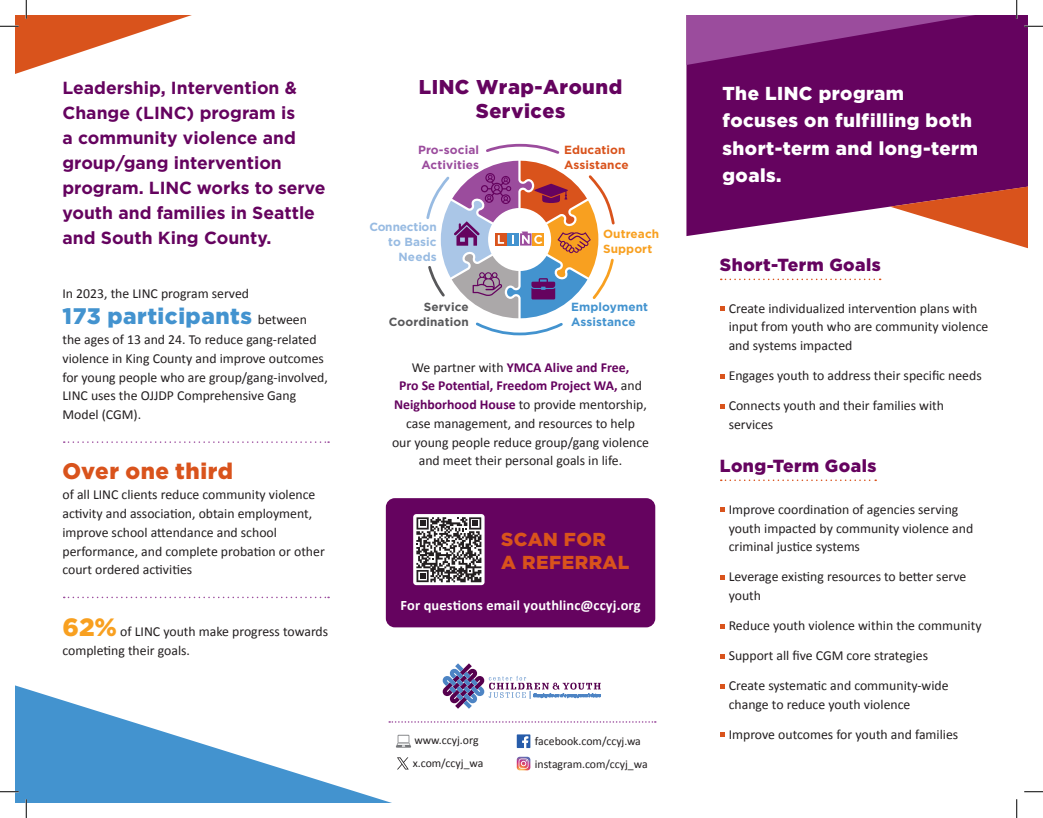
<style>
.page{position:relative;width:1043px;height:818px;background:#fff}
.page>*{position:absolute;margin:0;border:0;box-sizing:border-box;transform-origin:0 0}
.t1{font:900 22.5px "Gotham";letter-spacing:.025em;color:#4393cf}
.t2{font:900 22.5px "Gotham";letter-spacing:.025em;color:#d9531c}
.t3{font:900 20px/23.8px "Gotham";letter-spacing:.025em;color:#65035f;text-align:center}
.t4{font:900 18.75px/27.5px "Gotham";letter-spacing:.025em;color:#fff}
.t5{font:900 18.75px/23.8px "Gotham";letter-spacing:.025em;color:#d9531c}
.t6{font:700 17.5px/25px "Gotham";color:#65035f}
.t7{font:900 17.5px "Gotham";letter-spacing:.025em;color:#65035f}
.t8{font:700 14.38px "Calibri";letter-spacing:.01em;color:#fff}
.t9{font:13.75px/18.8px "Calibri";color:#231f20}
.t10{font:11.75px/22.4px "Calibri";color:#231f20}
.t11{font:700 11.75px/14.8px "Gotham";letter-spacing:.01em;color:#98bbe2;text-align:right}
.t12{font:700 11.75px/14.8px "Gotham";letter-spacing:.01em;color:#4393cf}
.t13{font:700 11.75px/14.8px "Gotham";letter-spacing:.01em;color:#9b4c9d}
.t14{font:700 11.75px/14.8px "Gotham";letter-spacing:.01em;color:#d9531c}
.t15{font:700 11.75px/14.8px "Gotham";letter-spacing:.01em;color:#58585a;text-align:right}
.t16{font:700 11.75px/14.8px "Gotham";letter-spacing:.01em;color:#f8a020}
.t17{font:italic 300 condensed 4.62px "Univers";color:#4d84c4}
.s1{font-family:"Calibri";font-weight:400;font-size:13.75px;color:#231f20}
.s2{font-family:"Gotham";font-weight:900;font-size:25px;color:#f8a020}
.s3{font-weight:700;color:#65035f}
</style>
<div class="page">
<svg style="left:64px;top:441px;width:265px;height:2px"></svg>
<svg style="left:64px;top:596px;width:265px;height:2px"></svg>
<div style="left:686px;top:15px;width:341px;height:221px;background:#65035f"></div>
<svg style="left:890px;top:186px;width:137px;height:62px"></svg>
<svg style="left:720px;top:306px;width:4px;height:5px"></svg>
<svg style="left:720px;top:374px;width:4px;height:4px"></svg>
<svg style="left:720px;top:404px;width:4px;height:4px"></svg>
<svg style="left:720px;top:507px;width:4px;height:5px"></svg>
<svg style="left:720px;top:575px;width:4px;height:4px"></svg>
<svg style="left:720px;top:624px;width:4px;height:4px"></svg>
<svg style="left:720px;top:654px;width:4px;height:4px"></svg>
<svg style="left:720px;top:684px;width:4px;height:4px"></svg>
<svg style="left:720px;top:732px;width:4px;height:5px"></svg>
<svg style="left:686px;top:15px;width:289px;height:50px;background:#80277e"></svg>
<svg style="left:720px;top:278px;width:160px;height:2px"></svg>
<svg style="left:720px;top:479px;width:156px;height:2px"></svg>
<svg style="left:426px;top:143px;width:189px;height:193px"></svg>
<svg style="left:442px;top:663px;width:159px;height:45px"></svg>
<svg style="left:517px;top:734px;width:13px;height:14px"></svg>
<svg style="left:517px;top:756px;width:13px;height:14px"></svg>
<svg style="left:396px;top:734px;width:15px;height:13px"></svg>
<svg style="left:397px;top:757px;width:12px;height:12px"></svg>
<div style="left:386px;top:498px;width:269px;height:129px;background:#65035f;border-radius:9px"></div>
<svg style="left:413px;top:514px;width:71px;height:71px"></svg>
<svg style="left:416px;top:517px;width:65px;height:65px;background:#838081"></svg>
<svg style="left:392px;top:721px;width:263px;height:1px"></svg>
<svg style="left:15px;top:685px;width:377px;height:118px"></svg>
<svg style="left:1024px;top:25px;width:18px;height:2px"></svg>
<svg style="left:0;top:790px;width:19px;height:2px"></svg>
<svg style="left:1024px;top:791px;width:18px;height:1px"></svg>
<svg style="left:0;top:0;width:192px;height:74px"></svg>
<svg style="left:25px;top:799px;width:2px;height:19px"></svg>
<svg style="left:1015px;top:0;width:2px;height:19px"></svg>
<svg style="left:1016px;top:799px;width:1px;height:19px"></svg>
<p class="t6" style="left:62px;top:75px;width:265px">Leadership, Intervention &amp;<br>Change (LINC) program is<br>a community violence and group/gang intervention program. LINC works to serve youth and families in Seattle and South King County.</p>
<p class="t9" style="left:62px;top:284px;width:188px">In 2023, the LINC program served</p>
<h1 class="t1" style="left:62px;top:303px;width:246px">173 participants <span class="s1">between</span></h1>
<p class="t9" style="left:62px;top:330px;width:267px">the ages of 13 and 24. To reduce gang-related violence in King County and improve outcomes for young people who are group/gang-involved, LINC uses the OJJDP Comprehensive Gang Model (CGM).</p>
<h1 class="t2" style="left:62px;top:457px;width:172px">Over one third</h1>
<p class="t9" style="left:62px;top:485px;width:264px">of all LINC clients reduce community violence activity and association, obtain employment, improve school attendance and school performance, and complete probation or other court ordered activities</p>
<p class="t9" style="left:62px;top:622px;width:267px"><span class="s2">62%</span> of LINC youth make progress towards completing their goals.</p>
<h2 class="t3" style="left:419px;top:75px;width:205px">LINC Wrap-Around<br>Services</h2>
<p class="t14" style="left:564px;top:142px;width:66px">Education<br>Assistance</p>
<p class="t13" style="left:418px;top:142px;width:62px">Pro-social<br>Activities</p>
<p class="t11" style="left:369px;top:220px;width:69px">Connection to Basic<br>Needs</p>
<p class="t15" style="left:389px;top:299px;width:81px">Service<br>Coordination</p>
<p class="t16" style="left:603px;top:227px;width:58px">Outreach<br>Support</p>
<p class="t12" style="left:571px;top:299px;width:78px">Employment<br>Assistance</p>
<p class="t9" style="left:392px;top:358px;width:258px;text-align:center">We partner with <span class="s3">YMCA Alive and Free,<br>Pro Se Potential, Freedom Project WA,</span> and <span class="s3">Neighborhood House</span> to provide mentorship, case management, and resources to help<br>our young people reduce group/gang violence and meet their personal goals in life.</p>
<h3 class="t5" style="left:501px;top:526px;width:130px">SCAN FOR<br>A REFERRAL</h3>
<p class="t8" style="left:400px;top:596px;width:241px">For questions email youthlinc@ccyj.org</p>
<p class="t10" style="left:413px;top:729px;width:72px;line-height:22.9px">www.ccyj.org x.com/ccyj_wa</p>
<p class="t17" style="left:533px;top:692px;width:38px">Changing the arcofa y</p>
<p class="t17" style="left:569px;top:692px;width:34px">oung person’sfuture</p>
<p class="t10" style="left:535px;top:730px;width:114px">facebook.com/ccyj.wa instagram.com/ccyj_wa</p>
<h3 class="t4" style="left:722px;top:79px;width:257px">The LINC program focuses on fulfilling both short-term and long-term goals.</h3>
<p class="t7" style="left:720px;top:254px;width:162px">Short-Term Goals</p>
<p class="t9" style="left:728px;top:299px;width:261px">Create individualized intervention plans with input from youth who are community violence and systems impacted</p>
<p class="t9" style="left:728px;top:360px;width:254px;line-height:30px">Engages youth to address their specific needs<br>Connects youth and their families with</p>
<p class="t9" style="left:728px;top:415px;width:46px">services</p>
<p class="t7" style="left:720px;top:455px;width:158px">Long-Term Goals</p>
<p class="t9" style="left:728px;top:500px;width:246px">Improve coordination of agencies serving youth impacted by community violence and criminal justice systems</p>
<p class="t9" style="left:728px;top:567px;width:239px">Leverage existing resources to better serve youth</p>
<p class="t9" style="left:728px;top:610px;width:254px;line-height:30px">Reduce youth violence within the community<br>Support all five CGM core strategies<br>Create systematic and community-wide</p>
<p class="t9" style="left:728px;top:689px;width:231px;line-height:30px">change to reduce youth violence<br>Improve outcomes for youth and families</p>
</div>
